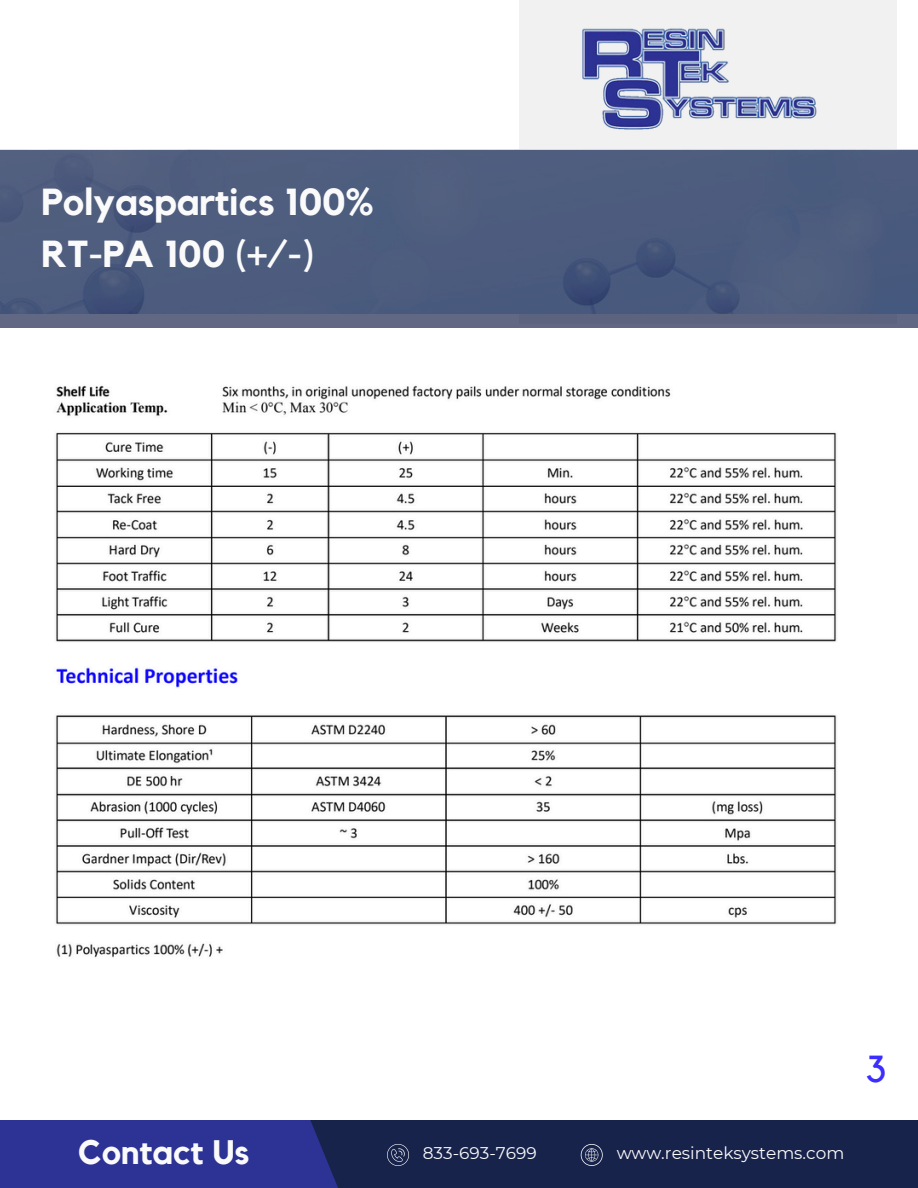
<style>
.page{position:relative;width:918px;height:1188px;background:#fff}
.page>*{position:absolute;margin:0;border:0;box-sizing:border-box;transform-origin:0 0}
.t1{font:700 37.5px/51.8px "Kollektif";color:#fafafa}
.t2{font:37.5px "Kollektif";color:#3b2efe}
.t3{font:700 33.9px "Kollektif";color:#fafafa}
.t4{font:16.95px "Montserrat";color:#fafafa}
</style>
<div class="page">
<div style="left:519px;top:0;width:377px;height:324px;background:#f1f1f1"></div>
<div style="left:234px;top:1120px;width:684px;height:68px;background:#18234b"></div>
<div style="left:0;top:1120px;width:338px;height:68px;background:#2d3395"></div>
<svg style="left:581px;top:1144px;width:22px;height:22px"></svg>
<svg style="left:387px;top:1144px;width:22px;height:22px"></svg>
<svg style="left:0;top:150px;width:918px;height:178px;background:#4d5c7e"></svg>
<img style="left:582px;top:28px;width:235px;height:102px">
<img style="left:56px;top:385px;width:781px;height:573px">
<p class="t1" style="left:42px;top:178px;width:334px">Polyaspartics 100%<br>RT-PA 100 (+/-)</p>
<h1 class="t3" style="left:78px;top:1137px;width:173px">Contact Us</h1>
<p class="t4" style="left:423px;top:1142px;width:115px">833-693-7699</p>
<p class="t4" style="left:617px;top:1142px;width:229px">www.resinteksystems.com</p>
<p class="t2" style="left:866px;top:1051px;width:22px">3</p>
</div>
